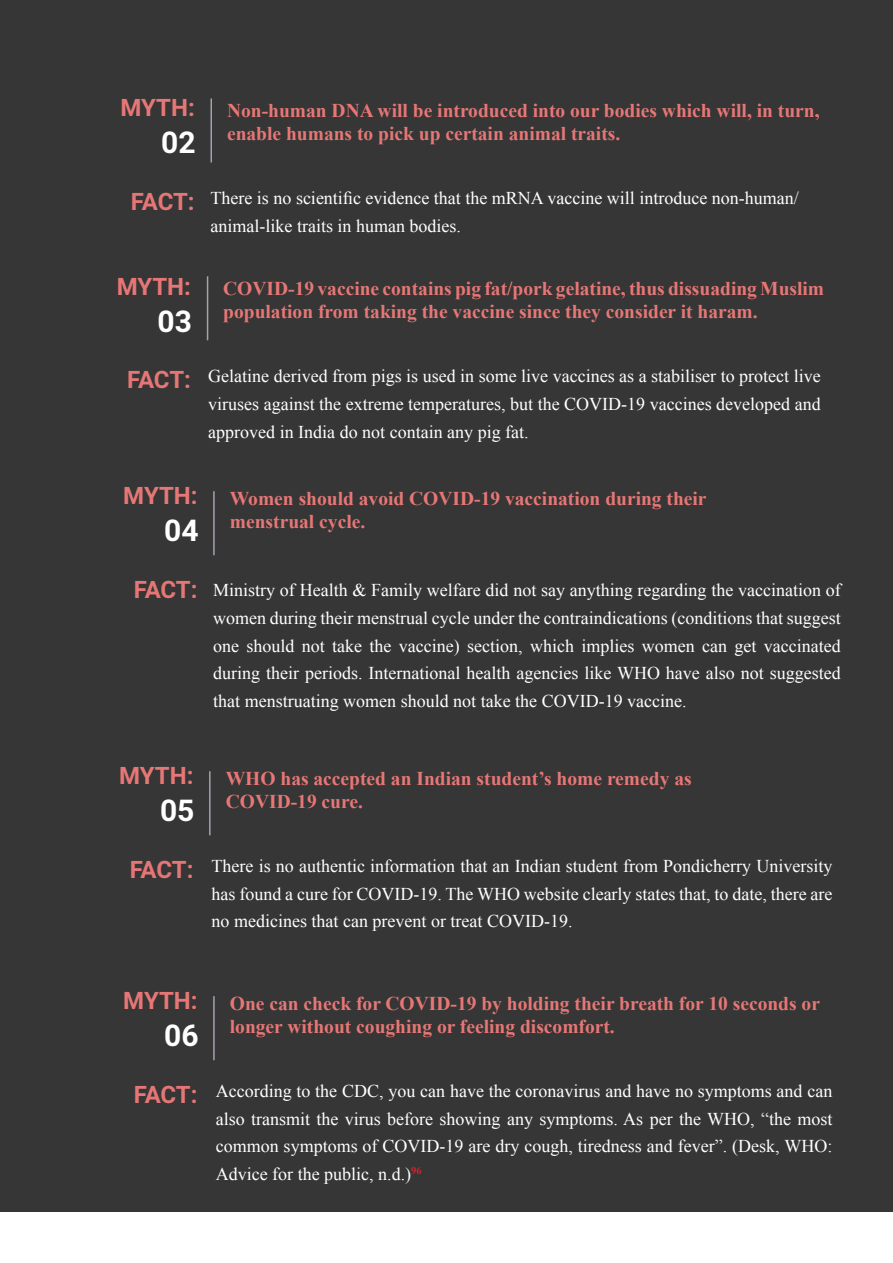
<style>
.page{position:relative;width:893px;height:1263px;background:#fff}
.page>*{position:absolute;margin:0;border:0;box-sizing:border-box;transform-origin:0 0}
.t1{font:700 30px "Roboto";color:#fff}
.t2{font:700 24px "Roboto";color:#e77776}
.t3{font:700 24px "Roboto";letter-spacing:-.015em;color:#e67676}
.t4{font:700 19.5px/23.4px "Times New Roman";color:#e77776}
.t5{font:18px/27.6px "Times New Roman";color:#fff;text-align:justify}
</style>
<div class="page">
<div style="left:0;top:1px;width:893px;height:1211px;background:#353635"></div>
<hr style="left:210px;top:98px;width:2px;height:64px;background:#aa9fb0">
<hr style="left:213px;top:491px;width:2px;height:64px;background:#aa9fb0">
<hr style="left:209px;top:771px;width:2px;height:64px;background:#aa9fb0">
<hr style="left:213px;top:996px;width:2px;height:64px;background:#aa9fb0">
<hr style="left:207px;top:276px;width:1px;height:64px;background:#aa9fb0">
<p class="t2" style="left:120px;top:91px;width:76px">MYTH:</p>
<p class="t1" style="left:161px;top:122px;width:36px">02</p>
<p class="t3" style="left:131px;top:184px;width:65px">FACT:</p>
<p class="t4" style="left:227px;top:98px;width:594px">Non-human DNA will be introduced into our bodies which will, in turn, enable humans to pick up certain animal traits.</p>
<p class="t5" style="left:210px;top:184px;width:590px">There is no scientific evidence that the mRNA vaccine will introduce non-human/ animal-like traits in human bodies.</p>
<p class="t2" style="left:117px;top:269px;width:76px">MYTH:</p>
<p class="t1" style="left:158px;top:300px;width:36px">03</p>
<p class="t3" style="left:127px;top:363px;width:65px">FACT:</p>
<p class="t4" style="left:223px;top:276px;width:602px">COVID-19 vaccine contains pig fat/pork gelatine, thus dissuading Muslim population from taking the vaccine since they consider it haram.</p>
<p class="t5" style="left:208px;top:362px;width:614px">Gelatine derived from pigs is used in some live vaccines as a stabiliser to protect live viruses against the extreme temperatures, but the COVID-19 vaccines developed and approved in India do not contain any pig fat.</p>
<p class="t2" style="left:123px;top:479px;width:76px">MYTH:</p>
<p class="t1" style="left:164px;top:510px;width:36px">04</p>
<p class="t3" style="left:134px;top:572px;width:65px">FACT:</p>
<p class="t4" style="left:230px;top:486px;width:478px">Women should avoid COVID-19 vaccination during their</p>
<p class="t4" style="left:230px;top:509px;width:137px">menstrual cycle.</p>
<p class="t5" style="left:213px;top:576px;width:629px">Ministry of Health &amp; Family welfare did not say anything regarding the vaccination of women during their menstrual cycle under the contraindications (conditions that suggest one should not take the vaccine) section, which implies women can get vaccinated during their periods. International health agencies like WHO have also not suggested that menstruating women should not take the COVID-19 vaccine.</p>
<p class="t2" style="left:119px;top:759px;width:76px">MYTH:</p>
<p class="t1" style="left:160px;top:790px;width:36px">05</p>
<p class="t3" style="left:130px;top:852px;width:65px">FACT:</p>
<p class="t4" style="left:226px;top:766px;width:467px">WHO has accepted an Indian student’s home remedy as</p>
<p class="t4" style="left:226px;top:789px;width:139px">COVID-19 cure.</p>
<p class="t5" style="left:212px;top:852px;width:622px">There is no authentic information that an Indian student from Pondicherry University has found a cure for COVID-19. The WHO website clearly states that, to date, there are no medicines that can prevent or treat COVID-19.</p>
<p class="t2" style="left:123px;top:984px;width:76px">MYTH:</p>
<p class="t1" style="left:164px;top:1015px;width:36px">06</p>
<p class="t3" style="left:134px;top:1077px;width:65px">FACT:</p>
<p class="t4" style="left:230px;top:991px;width:592px">One can check for COVID-19 by holding their breath for 10 seconds or longer without coughing or feeling discomfort.</p>
<p class="t5" style="left:216px;top:1077px;width:618px">According to the CDC, you can have the coronavirus and have no symptoms and can also transmit the virus before showing any symptoms. As per the WHO, “the most common symptoms of COVID-19 are dry cough, tiredness and fever”. (Desk, WHO:<br>Advice for the public, n.d.)<sup>96</sup></p>
</div>
